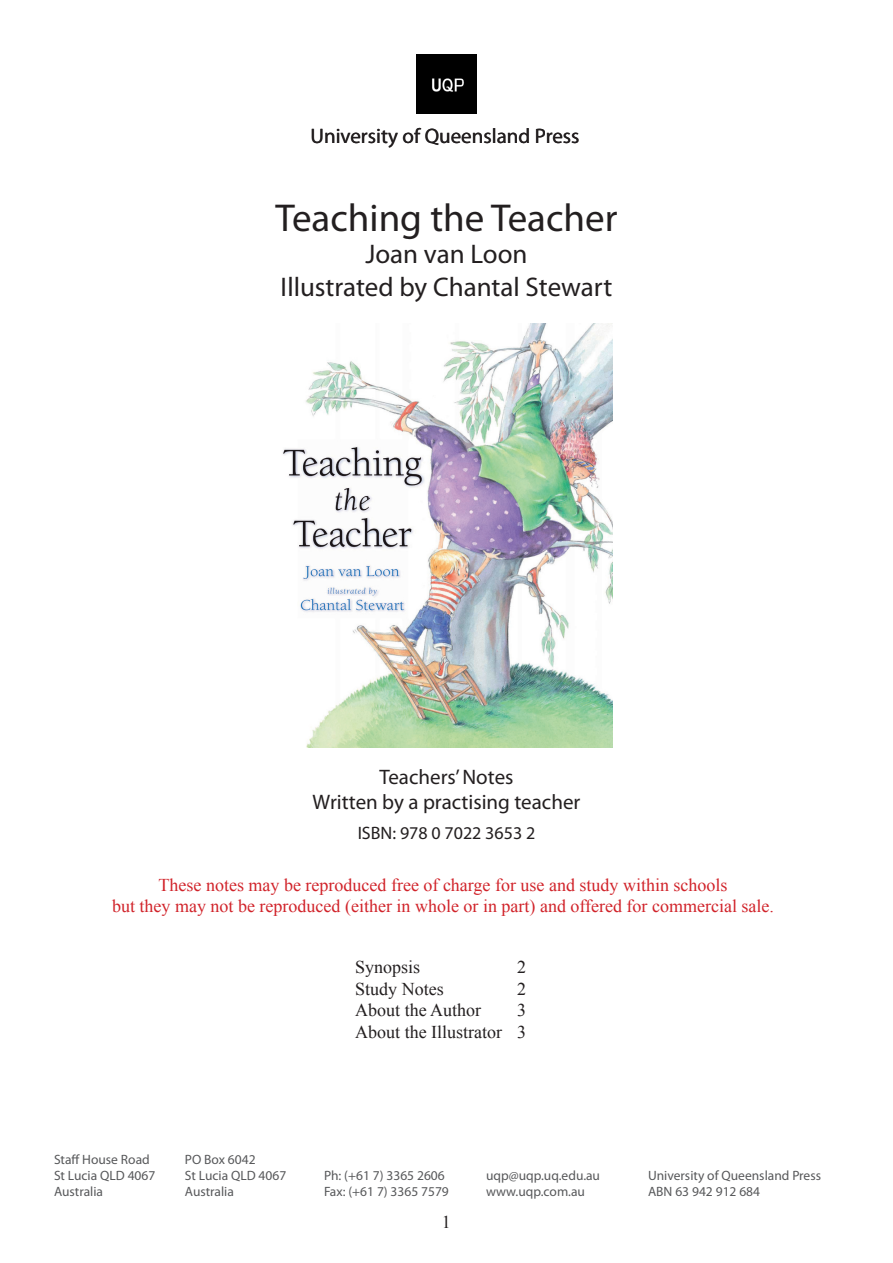
<style>
.page{position:relative;width:893px;height:1263px;background:#fff}
.page>*{position:absolute;margin:0;border:0;box-sizing:border-box;transform-origin:0 0}
.t1{font:39px "Myriad Pro";color:#231f20}
.t2{font:27px "Myriad Pro";color:#231f20}
.t3{font:21px "Myriad Pro";color:#231f20}
.t4{font:18px "Times New Roman";color:#d1232a}
.t5{font:18px "Times New Roman";color:#231f20}
.t6{font:18px "Myriad Pro";color:#231f20}
.t7{font:13.5px "Myriad Pro";color:#57585a}
</style>
<div class="page">
<img style="left:417px;top:54px;width:59px;height:60px">
<img style="left:283px;top:323px;width:330px;height:424px">
<p class="t3" style="left:310px;top:123px;width:271px">University of Queensland Press</p>
<p class="t1" style="left:275px;top:194px;width:344px">Teaching the Teacher</p>
<p class="t2" style="left:365px;top:238px;width:164px">Joan van Loon</p>
<p class="t2" style="left:281px;top:270px;width:333px">Illustrated by Chantal Stewart</p>
<p class="t3" style="left:379px;top:764px;width:136px">Teachers’ Notes</p>
<p class="t3" style="left:313px;top:789px;width:269px">Written by a practising teacher</p>
<p class="t6" style="left:358px;top:822px;width:179px">ISBN: 978 0 7022 3653 2</p>
<p class="t4" style="left:159px;top:873px;width:570px">These notes may be reproduced free of charge for use and study within schools</p>
<p class="t4" style="left:112px;top:894px;width:663px">but they may not be reproduced (either in whole or in part) and offered for commercial sale.</p>
<p class="t5" style="left:355px;top:955px;width:67px">Synopsis</p>
<p class="t5" style="left:517px;top:955px;width:10px">2</p>
<p class="t5" style="left:355px;top:976px;width:90px">Study Notes</p>
<p class="t5" style="left:517px;top:976px;width:10px">2</p>
<p class="t5" style="left:355px;top:998px;width:127px">About the Author</p>
<p class="t5" style="left:517px;top:998px;width:10px">3</p>
<p class="t5" style="left:355px;top:1020px;width:172px">About the Illustrator 3</p>
<p class="t7" style="left:54px;top:1151px;width:97px">Staff House Road</p>
<p class="t7" style="left:185px;top:1151px;width:72px">PO Box 6042</p>
<p class="t7" style="left:54px;top:1167px;width:103px">St Lucia QLD 4067</p>
<p class="t7" style="left:185px;top:1167px;width:103px">St Lucia QLD 4067</p>
<p class="t7" style="left:324px;top:1167px;width:122px">Ph: (+61 7) 3365 2606</p>
<p class="t7" style="left:486px;top:1167px;width:116px">uqp@uqp.uq.edu.au</p>
<p class="t7" style="left:648px;top:1167px;width:174px">University of Queensland Press</p>
<p class="t7" style="left:54px;top:1183px;width:51px">Australia</p>
<p class="t7" style="left:185px;top:1183px;width:51px">Australia</p>
<p class="t7" style="left:324px;top:1183px;width:126px">Fax: (+61 7) 3365 7579</p>
<p class="t7" style="left:486px;top:1183px;width:100px">www.uqp.com.au</p>
<p class="t7" style="left:648px;top:1183px;width:114px">ABN 63 942 912 684</p>
<p class="t5" style="left:442px;top:1209px;width:10px">1</p>
</div>
